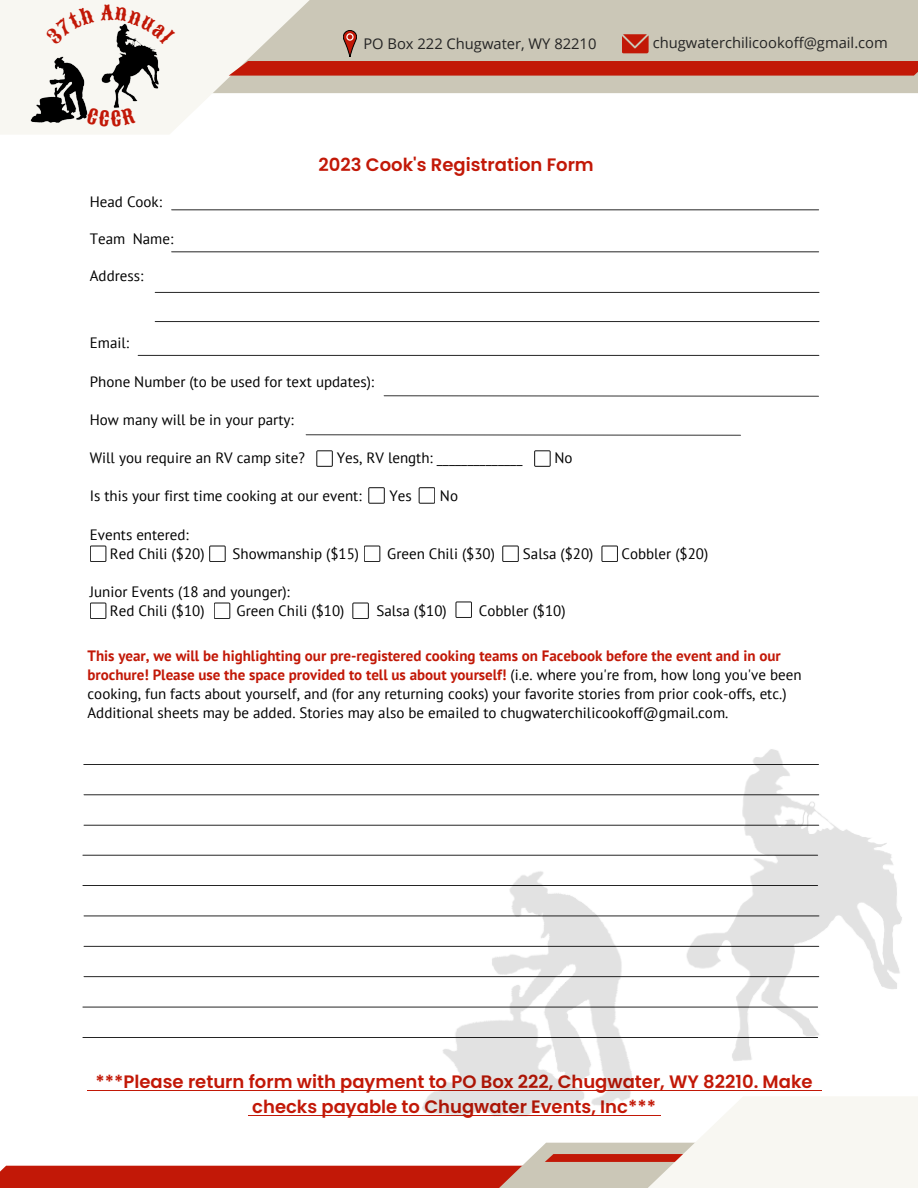
<style>
.page{position:relative;width:918px;height:1188px;background:#fff}
.page>*{position:absolute;margin:0;border:0;box-sizing:border-box;transform-origin:0 0}
.t1{font:600 18px/24.8px "Poppins";color:#c21807;text-align:center}
.t2{font:15px/19.2px "PT Sans";color:#000}
.t3{font:14.7px "Open Sans";color:#242424}
.s1{font-weight:700;color:#c21807}
</style>
<div class="page">
<div style="left:344px;top:0;width:574px;height:93px;background:#cbc7b7"></div>
<svg style="left:0;top:0;width:344px;height:134px;fill:#f8f7f2"></svg>
<svg style="left:229px;top:30px;width:689px;height:46px;background:#c98e7e"></svg>
<svg style="left:0;top:1146px;width:918px;height:42px"></svg>
<img style="left:28px;top:8px;width:147px;height:122px">
<svg style="left:90px;top:545px;width:16px;height:17px"></svg>
<svg style="left:90px;top:602px;width:16px;height:17px"></svg>
<svg style="left:214px;top:602px;width:16px;height:17px"></svg>
<svg style="left:209px;top:545px;width:17px;height:17px"></svg>
<svg style="left:316px;top:450px;width:17px;height:17px"></svg>
<svg style="left:368px;top:487px;width:17px;height:17px"></svg>
<svg style="left:364px;top:545px;width:16px;height:17px"></svg>
<svg style="left:352px;top:602px;width:17px;height:17px"></svg>
<svg style="left:419px;top:487px;width:16px;height:17px"></svg>
<hr style="left:248px;top:1115px;width:413px;height:1px;background:#c21807">
<svg style="left:455px;top:601px;width:17px;height:17px"></svg>
<svg style="left:534px;top:450px;width:17px;height:17px"></svg>
<svg style="left:502px;top:545px;width:17px;height:17px"></svg>
<hr style="left:84px;top:916px;width:735px;height:1px;background:#000">
<hr style="left:83px;top:885px;width:735px;height:1px;background:#000">
<hr style="left:83px;top:1037px;width:735px;height:1px;background:#000">
<hr style="left:83px;top:855px;width:735px;height:1px;background:#000">
<hr style="left:84px;top:946px;width:735px;height:1px;background:#000">
<hr style="left:84px;top:794px;width:735px;height:1px;background:#000">
<hr style="left:84px;top:825px;width:735px;height:1px;background:#000">
<hr style="left:84px;top:976px;width:735px;height:1px;background:#000">
<hr style="left:83px;top:1007px;width:735px;height:1px;background:#000">
<hr style="left:87px;top:1091px;width:735px;height:1px;background:#c21807">
<hr style="left:138px;top:355px;width:681px;height:1px;background:#000">
<hr style="left:155px;top:292px;width:664px;height:1px;background:#000">
<hr style="left:155px;top:321px;width:664px;height:1px;background:#000">
<hr style="left:172px;top:209px;width:647px;height:1px;background:#000">
<hr style="left:172px;top:251px;width:647px;height:1px;background:#000">
<hr style="left:306px;top:434px;width:434px;height:2px;background:#000">
<hr style="left:384px;top:395px;width:434px;height:2px;background:#000">
<svg style="left:601px;top:545px;width:17px;height:17px"></svg>
<hr style="left:84px;top:764px;width:734px;height:1px;background:#000">
<img style="left:408px;top:749px;width:510px;height:397px">
<div style="left:45px;top:5px;width:49px;height:40px;background:#f8f7f2"></div>
<svg style="left:100px;top:4px;width:75px;height:41px"></svg>
<svg style="left:86px;top:107px;width:50px;height:20px"></svg>
<p class="t3" style="left:363px;top:33px;width:235px">PO Box 222 Chugwater, WY 82210</p>
<p class="t3" style="left:653px;top:32px;width:237px">chugwaterchilicookoff@gmail.com</p>
<p class="t2" style="left:90px;top:192px;width:74px">Head Cook:</p>
<p class="t2" style="left:90px;top:229px;width:85px">Team Name:</p>
<p class="t2" style="left:90px;top:266px;width:55px">Address:</p>
<p class="t1" style="left:319px;top:152px;width:277px">2023 Cook's Registration Form</p>
<p class="t2" style="left:90px;top:333px;width:41px">Email:</p>
<p class="t2" style="left:90px;top:371px;width:286px">Phone Number (to be used for text updates):</p>
<p class="t2" style="left:90px;top:410px;width:205px">How many will be in your party:</p>
<p class="t2" style="left:90px;top:448px;width:217px">Will you require an RV camp site?</p>
<p class="t2" style="left:337px;top:448px;width:187px">Yes, RV length: ______________</p>
<p class="t2" style="left:554px;top:448px;width:20px">No</p>
<p class="t2" style="left:90px;top:486px;width:273px">Is this your first time cooking at our event:</p>
<p class="t2" style="left:390px;top:486px;width:24px">Yes</p>
<p class="t2" style="left:440px;top:486px;width:20px">No</p>
<p class="t2" style="left:110px;top:524px;width:96px;text-indent:-20px">Events entered:<br>Red Chili ($20)</p>
<p class="t2" style="left:233px;top:544px;width:128px">Showmanship ($15)</p>
<p class="t2" style="left:387px;top:544px;width:109px">Green Chili ($30)</p>
<p class="t2" style="left:523px;top:544px;width:72px">Salsa ($20)</p>
<p class="t2" style="left:621px;top:544px;width:88px">Cobbler ($20)</p>
<p class="t2" style="left:110px;top:582px;width:182px;text-indent:-20px">Junior Events (18 and younger):<br>Red Chili ($10)</p>
<p class="t2" style="left:237px;top:601px;width:109px">Green Chili ($10)</p>
<p class="t2" style="left:376px;top:601px;width:72px">Salsa ($10)</p>
<p class="t2" style="left:479px;top:601px;width:88px">Cobbler ($10)</p>
<p class="t2" style="left:88px;top:645px;width:716px"><span class="s1">This year, we will be highlighting our pre-registered cooking teams on Facebook before the event and in our brochure! Please use the space provided to tell us about yourself!</span> (i.e. where you're from, how long you've been cooking, fun facts about yourself, and (for any returning cooks) your favorite stories from prior cook-offs, etc.)<br>Additional sheets may be added. Stories may also be emailed to chugwaterchilicookoff@gmail.com.</p>
<p class="t1" style="left:96px;top:1069px;width:719px">***Please return form with payment to PO Box 222, Chugwater, WY 82210. Make checks payable to Chugwater Events, Inc***</p>
</div>
